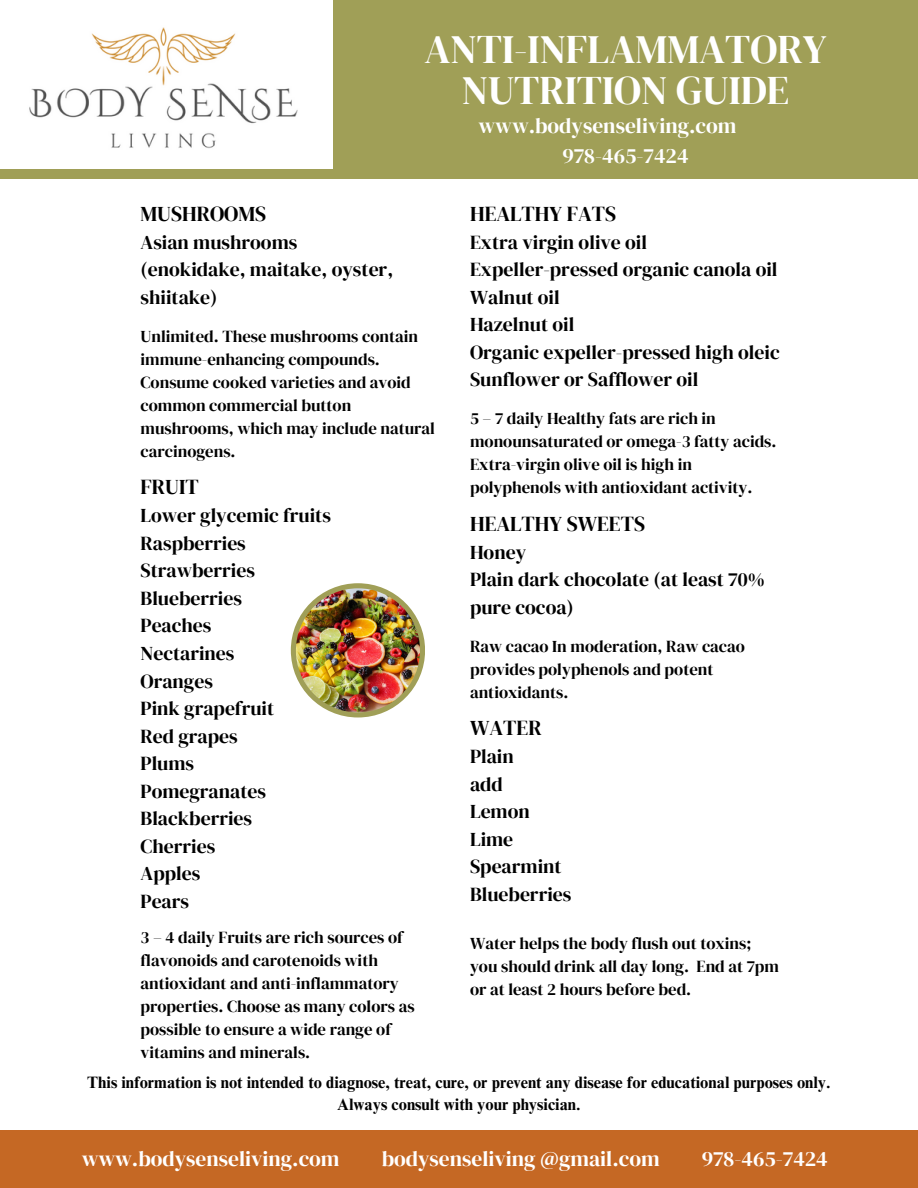
<style>
.page{position:relative;width:918px;height:1188px;background:#fff}
.page>*{position:absolute;margin:0;border:0;box-sizing:border-box;transform-origin:0 0}
.t1{font:40.2px/41.7px "DM Serif Display";color:#fff;text-align:center}
.t2{font:21.45px "DM Serif Display";color:#fff}
.t3{font:21.15px "DM Serif Display";color:#000}
.t4{font:19.65px/27.6px "DM Serif Display";color:#000}
.t5{font:16.65px/23.1px "DM Serif Display";color:#000}
.t6{font:700 16.5px/22.5px "Times NRMT Pro";color:#000;text-align:center}
</style>
<div class="page">
<div style="left:333px;top:0;width:585px;height:178px;background:#a09f57"></div>
<img style="left:29px;top:27px;width:269px;height:122px">
<div style="left:0;top:169px;width:918px;height:9px;background:#a09f57"></div>
<div style="left:0;top:1131px;width:918px;height:57px;background:#c56824"></div>
<svg style="left:291px;top:583px;width:134px;height:134px"></svg>
<div style="left:293px;top:585px;width:130px;height:131px;background:#a09f57;border-radius:50%"></div>
<img style="left:296px;top:588px;width:124px;height:124px;border-radius:50%">
<p class="t1" style="left:424px;top:28px;width:404px">ANTI-INFLAMMATORY<br>NUTRITION GUIDE</p>
<p class="t2" style="left:479px;top:111px;width:259px">www.bodysenseliving.com</p>
<p class="t2" style="left:562px;top:140px;width:128px">978-465-7424</p>
<p class="t3" style="left:141px;top:199px;width:127px">MUSHROOMS</p>
<p class="t4" style="left:141px;top:228px;width:158px">Asian mushrooms</p>
<p class="t4" style="left:141px;top:256px;width:254px">(enokidake, maitake, oyster, shiitake)</p>
<p class="t5" style="left:141px;top:324px;width:296px">Unlimited. These mushrooms contain immune-enhancing compounds.<br>Consume cooked varieties and avoid common commercial button mushrooms, which may include natural carcinogens.</p>
<p class="t3" style="left:141px;top:472px;width:60px">FRUIT</p>
<p class="t4" style="left:141px;top:502px;width:192px">Lower glycemic fruits</p>
<p class="t4" style="left:141px;top:529px;width:107px">Raspberries</p>
<p class="t4" style="left:141px;top:557px;width:116px">Strawberries</p>
<p class="t4" style="left:141px;top:584px;width:103px">Blueberries</p>
<p class="t4" style="left:141px;top:612px;width:72px">Peaches</p>
<p class="t4" style="left:141px;top:639px;width:95px">Nectarines</p>
<p class="t4" style="left:141px;top:667px;width:74px">Oranges</p>
<p class="t4" style="left:141px;top:694px;width:135px">Pink grapefruit</p>
<p class="t4" style="left:141px;top:722px;width:99px">Red grapes</p>
<p class="t4" style="left:141px;top:749px;width:55px">Plums</p>
<p class="t4" style="left:141px;top:777px;width:127px">Pomegranates</p>
<p class="t4" style="left:141px;top:805px;width:113px">Blackberries</p>
<p class="t4" style="left:141px;top:832px;width:76px">Cherries</p>
<p class="t4" style="left:141px;top:860px;width:61px">Apples</p>
<p class="t4" style="left:141px;top:887px;width:50px">Pears</p>
<p class="t5" style="left:141px;top:926px;width:276px">3 – 4 daily Fruits are rich sources of flavonoids and carotenoids with antioxidant and anti-inflammatory properties. Choose as many colors as possible to ensure a wide range of vitamins and minerals.</p>
<p class="t3" style="left:470px;top:199px;width:148px">HEALTHY FATS</p>
<p class="t4" style="left:470px;top:228px;width:179px">Extra virgin olive oil</p>
<p class="t4" style="left:470px;top:256px;width:309px">Expeller-pressed organic canola oil</p>
<p class="t4" style="left:470px;top:283px;width:91px">Walnut oil</p>
<p class="t4" style="left:470px;top:311px;width:106px">Hazelnut oil</p>
<p class="t4" style="left:470px;top:338px;width:311px">Organic expeller-pressed high oleic</p>
<p class="t4" style="left:470px;top:366px;width:230px">Sunflower or Safflower oil</p>
<p class="t5" style="left:470px;top:407px;width:308px">5 – 7 daily Healthy fats are rich in monounsaturated or omega-3 fatty acids.<br>Extra-virgin olive oil is high in polyphenols with antioxidant activity.</p>
<p class="t3" style="left:470px;top:509px;width:176px">HEALTHY SWEETS</p>
<p class="t4" style="left:470px;top:538px;width:58px">Honey</p>
<p class="t4" style="left:470px;top:566px;width:296px">Plain dark chocolate (at least 70% pure cocoa)</p>
<p class="t5" style="left:470px;top:634px;width:276px">Raw cacao In moderation, Raw cacao provides polyphenols and potent antioxidants.</p>
<p class="t3" style="left:470px;top:713px;width:73px">WATER</p>
<p class="t4" style="left:470px;top:742px;width:45px">Plain</p>
<p class="t4" style="left:470px;top:770px;width:34px">add</p>
<p class="t4" style="left:470px;top:797px;width:61px">Lemon</p>
<p class="t4" style="left:470px;top:825px;width:45px">Lime</p>
<p class="t4" style="left:470px;top:853px;width:93px">Spearmint</p>
<p class="t4" style="left:470px;top:880px;width:103px">Blueberries</p>
<p class="t5" style="left:470px;top:931px;width:311px">Water helps the body flush out toxins; you should drink all day long. End at 7pm or at least 2 hours before bed.</p>
<p class="t6" style="left:87px;top:1073px;width:745px">This information is not intended to diagnose, treat, cure, or prevent any disease for educational purposes only.<br>Always consult with your physician.</p>
<p class="t2" style="left:82px;top:1144px;width:259px">www.bodysenseliving.com</p>
<p class="t2" style="left:382px;top:1144px;width:280px">bodysenseliving @gmail.com</p>
<p class="t2" style="left:702px;top:1144px;width:128px">978-465-7424</p>
</div>
